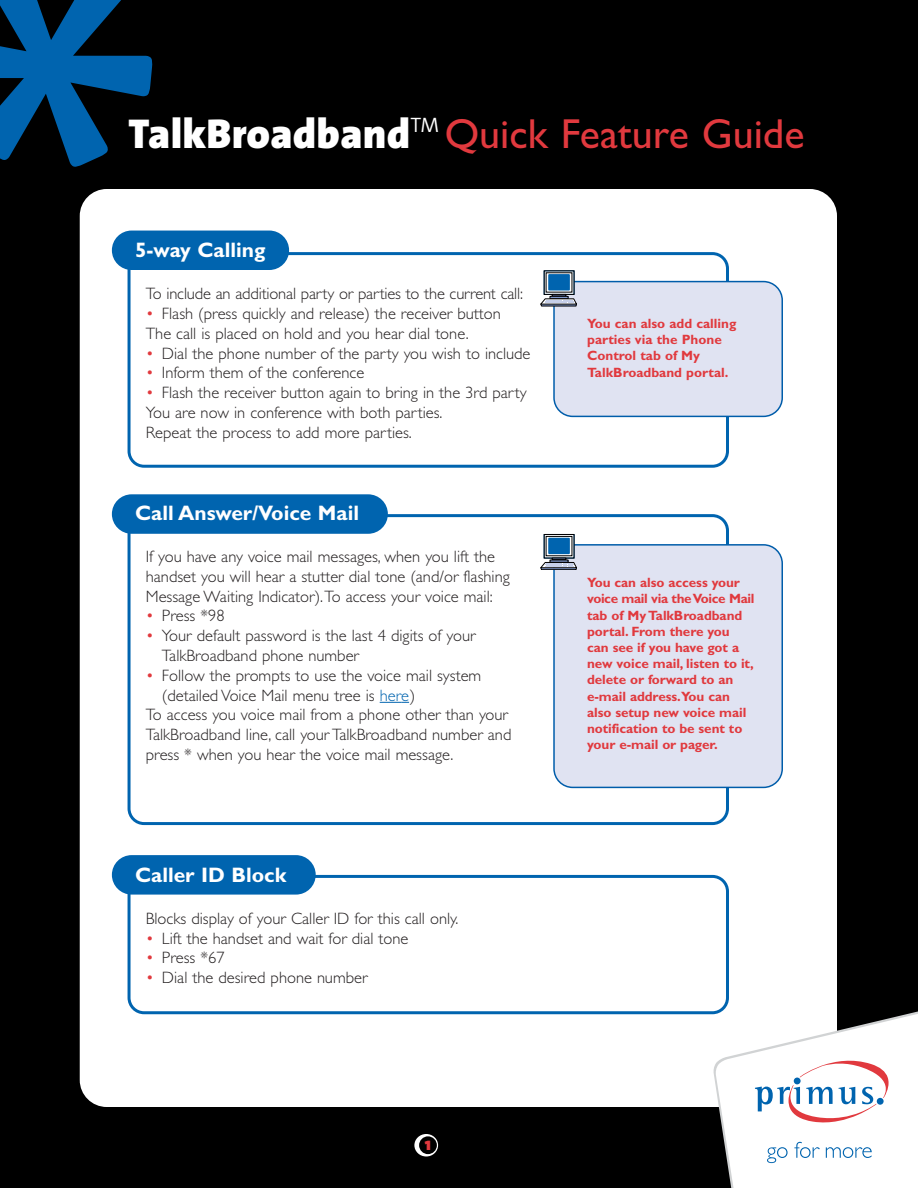
<style>
.page{position:relative;width:918px;height:1188px;background:#000}
.page>*{position:absolute;margin:0;border:0;box-sizing:border-box;transform-origin:0 0}
.t1{font:42px "Gill Sans";color:#e1393e}
.t2{font:700 21px "Gill Sans";color:#fff}
.t3{font:900 18.15px "The Sans";color:#e1393e}
.t4{font:300 16.5px/19.8px "Gill Sans";color:#231f20}
.t5{font:700 13.5px/16.2px "Gill Sans";letter-spacing:-.005em;color:#e1393e}
.s1{font-family:"The Sans";font-weight:900;color:#fff}
.s2{color:#e1393e}
.s3{color:#0064af}
</style>
<div class="page">
<div style="left:80px;top:189px;width:757px;height:918px;background:#fff;border-radius:27px"></div>
<svg style="left:0;top:0;width:152px;height:167px"></svg>
<svg style="left:128px;top:252px;width:601px;height:216px"></svg>
<div style="left:112px;top:231px;width:177px;height:39px;background:#0064af;border-radius:20px"></div>
<svg style="left:128px;top:514px;width:601px;height:311px"></svg>
<div style="left:112px;top:494px;width:276px;height:40px;background:#0064af;border-radius:20px"></div>
<svg style="left:128px;top:875px;width:601px;height:139px"></svg>
<div style="left:112px;top:855px;width:204px;height:40px;background:#0064af;border-radius:20px"></div>
<svg style="left:380px;top:702px;width:29px;height:1px"></svg>
<svg style="left:713px;top:1008px;width:205px;height:180px"></svg>
<div style="left:553px;top:544px;width:230px;height:244px;background:#e0e3f2"></div>
<svg style="left:414px;top:1134px;width:24px;height:22px"></svg>
<div style="left:419px;top:1136px;width:18px;height:18px;background:#000;border-radius:50%"></div>
<div style="left:548px;top:274px;width:22px;height:17px;background:#0064af"></div>
<svg style="left:541px;top:281px;width:242px;height:136px"></svg>
<div style="left:544px;top:534px;width:30px;height:24px;border:1px solid #010000"></div>
<div style="left:546px;top:536px;width:26px;height:20px;border:1px solid #010000"></div>
<div style="left:548px;top:538px;width:22px;height:16px;background:#0064af"></div>
<svg style="left:541px;top:558px;width:36px;height:12px"></svg>
<h1 class="t1" style="left:129px;top:119px;width:677px"><span class="s1">TalkBroadband</span><sup>TM</sup> Quick Feature Guide</h1>
<p class="t2" style="left:135px;top:243px;width:132px">5-way Calling</p>
<p class="t4" style="left:146px;top:286px;width:379px">To include an additional party or parties to the current call:</p>
<p class="t4" style="left:146px;top:305px;width:357px"><span class="s2">•</span> Flash (press quickly and release) the receiver button<br>The call is placed on hold and you hear dial tone.</p>
<p class="t4" style="left:146px;top:345px;width:386px"><span class="s2">•</span> Dial the phone number of the party you wish to include</p>
<p class="t4" style="left:146px;top:365px;width:220px"><span class="s2">•</span> Inform them of the conference</p>
<p class="t4" style="left:146px;top:385px;width:382px"><span class="s2">•</span> Flash the receiver button again to bring in the 3rd party<br>You are now in conference with both parties.<br>Repeat the process to add more parties.</p>
<p class="t2" style="left:135px;top:506px;width:226px">Call Answer/Voice Mail</p>
<p class="t4" style="left:146px;top:548px;width:366px">If you have any voice mail messages, when you lift the handset you will hear a stutter dial tone (and/or flashing<br>Message Waiting Indicator).To access your voice mail:</p>
<p class="t4" style="left:146px;top:608px;width:80px"><span class="s2">•</span> Press *98</p>
<p class="t4" style="left:162px;top:628px;width:315px;text-indent:-16px"><span class="s2">•</span> Your default password is the last 4 digits of your<br>TalkBroadband phone number</p>
<p class="t4" style="left:146px;top:667px;width:337px"><span class="s2">•</span> Follow the prompts to use the voice mail system</p>
<p class="t4" style="left:162px;top:687px;width:255px">(detailed Voice Mail menu tree is <span class="s3">here</span>)</p>
<p class="t4" style="left:146px;top:707px;width:364px">To access you voice mail from a phone other than your</p>
<p class="t4" style="left:146px;top:727px;width:367px">TalkBroadband line, call your TalkBroadband number and</p>
<p class="t4" style="left:146px;top:746px;width:309px">press * when you hear the voice mail message.</p>
<p class="t2" style="left:135px;top:868px;width:153px">Caller ID Block</p>
<p class="t4" style="left:146px;top:910px;width:314px">Blocks display of your Caller ID for this call only.</p>
<p class="t4" style="left:146px;top:930px;width:264px"><span class="s2">•</span> Lift the handset and wait for dial tone</p>
<p class="t4" style="left:146px;top:950px;width:80px"><span class="s2">•</span> Press *67</p>
<p class="t4" style="left:146px;top:970px;width:223px"><span class="s2">•</span> Dial the desired phone number</p>
<p class="t5" style="left:587px;top:316px;width:151px">You can also add calling parties via the Phone<br>Control tab of My<br>TalkBroadband portal.</p>
<p class="t5" style="left:587px;top:576px;width:169px">You can also access your voice mail via the Voice Mail tab of My TalkBroadband portal. From there you can see if you have got a new voice mail, listen to it, delete or forward to an e-mail address.You can also setup new voice mail notification to be sent to your e-mail or pager.</p>
<p class="t3" style="left:425px;top:1137px;width:8px">1</p>
</div>
